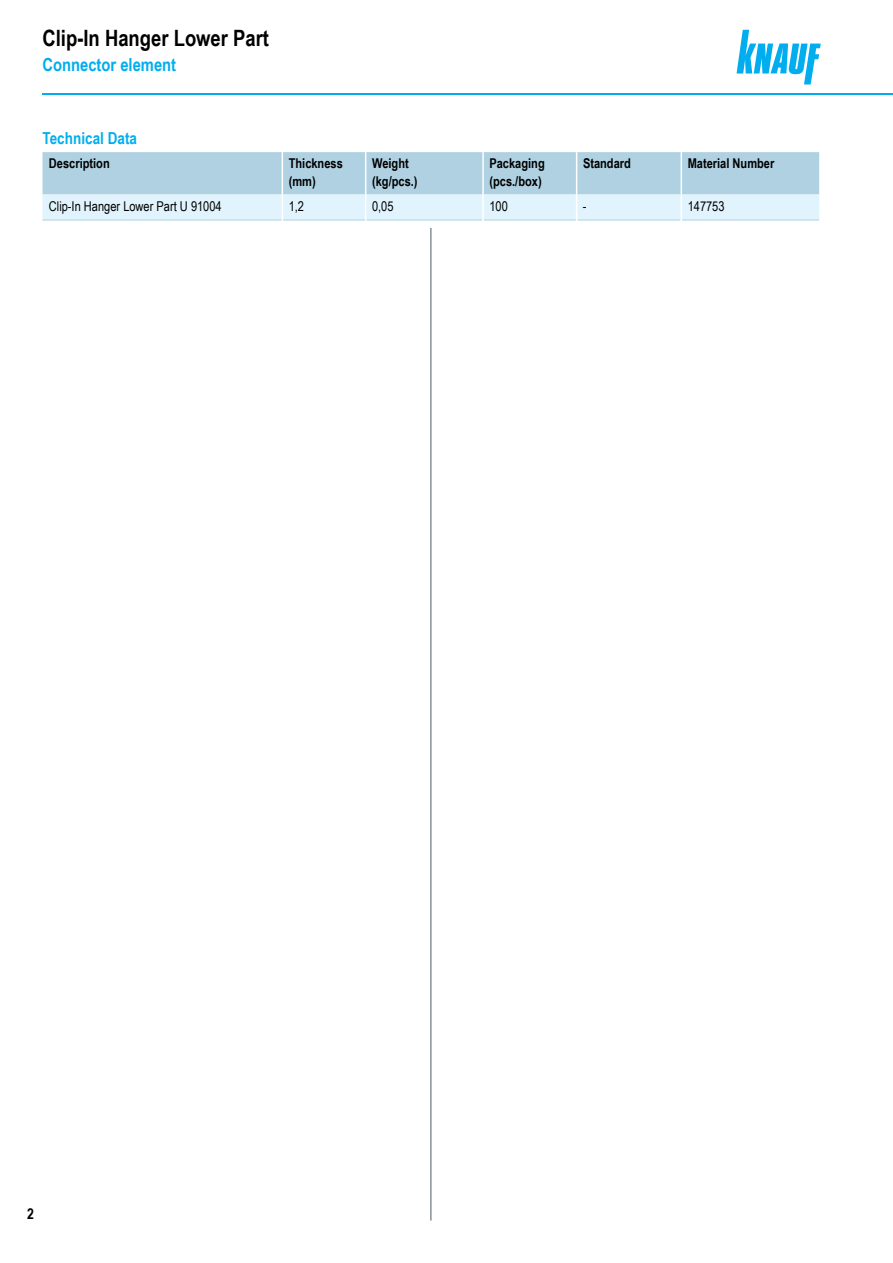
<style>
.page{position:relative;width:893px;height:1263px;background:#fff}
.page>*{position:absolute;margin:0;border:0;box-sizing:border-box;transform-origin:0 0}
.t1{font:700 22.5px "Arial Narrow";color:#000}
.t2{font:700 18px "Arial Narrow";color:#00aeef}
.t3{font:700 16.5px "Arial Narrow";color:#00aeef}
.t4{font:700 15px "Arial Narrow";color:#000}
.t5{font:700 13.5px/18px "Arial Narrow";color:#000}
.t6{font:13.5px "Arial Narrow";color:#000}
</style>
<div class="page">
<svg style="left:737px;top:30px;width:84px;height:54px"></svg>
<hr style="left:43px;top:220px;width:239px;height:1px;background:#afd1e1">
<hr style="left:366px;top:220px;width:116px;height:1px;background:#afd1e1">
<hr style="left:484px;top:220px;width:92px;height:1px;background:#afd1e1">
<hr style="left:577px;top:220px;width:104px;height:1px;background:#afd1e1">
<hr style="left:682px;top:220px;width:137px;height:1px;background:#afd1e1">
<hr style="left:283px;top:220px;width:82px;height:1px;background:#afd1e1">
<svg style="left:43px;top:152px;width:776px;height:68px;background:#c2deeb"></svg>
<hr style="left:282px;top:152px;width:1px;height:43px;background:#fff">
<hr style="left:365px;top:152px;width:1px;height:43px;background:#fff">
<hr style="left:482px;top:152px;width:2px;height:43px;background:#fff">
<hr style="left:576px;top:152px;width:1px;height:43px;background:#fff">
<hr style="left:681px;top:152px;width:1px;height:43px;background:#fff">
<hr style="left:43px;top:94px;width:850px;height:1px;background:#00aeef">
<hr style="left:430px;top:228px;width:2px;height:992px;background:#869197">
<h1 class="t1" style="left:43px;top:21px;width:228px">Clip-In Hanger Lower Part</h1>
<h2 class="t2" style="left:43px;top:51px;width:135px">Connector element</h2>
<p class="t3" style="left:43px;top:125px;width:96px">Technical Data</p>
<p class="t5" style="left:49px;top:154px;width:62px">Description</p>
<p class="t5" style="left:289px;top:154px;width:56px">Thickness (mm)</p>
<p class="t5" style="left:372px;top:154px;width:47px">Weight (kg/pcs.)</p>
<p class="t5" style="left:489px;top:154px;width:57px">Packaging (pcs./box)</p>
<p class="t5" style="left:583px;top:154px;width:49px">Standard</p>
<p class="t5" style="left:688px;top:154px;width:88px">Material Number</p>
<p class="t6" style="left:49px;top:196px;width:174px">Clip-In Hanger Lower Part U 91004</p>
<p class="t6" style="left:289px;top:196px;width:17px">1,2</p>
<p class="t6" style="left:372px;top:196px;width:23px">0,05</p>
<p class="t6" style="left:489px;top:196px;width:20px">100</p>
<p class="t6" style="left:583px;top:196px;width:5px">-</p>
<p class="t6" style="left:688px;top:196px;width:38px">147753</p>
<p class="t4" style="left:27px;top:1202px;width:8px">2</p>
</div>
